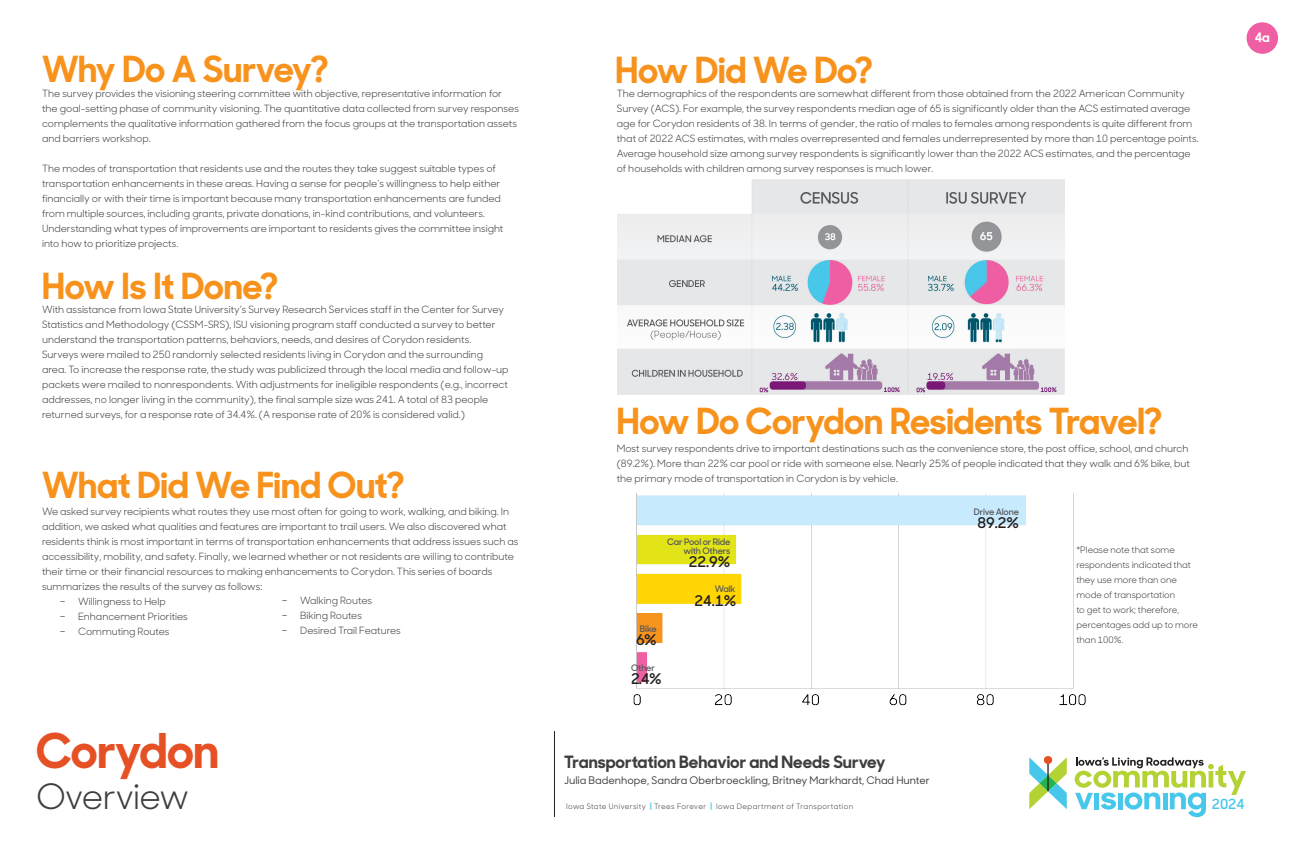
<style>
.page{position:relative;width:1296px;height:864px;background:#fff}
.page>*{position:absolute;margin:0;border:0;box-sizing:border-box;transform-origin:0 0}
.t1{font:700 48px "Sharp Sans No 1";letter-spacing:-.005em;color:#e65025}
.Survey_Big_Heading{font:700 36px "Sharp Sans No 1";letter-spacing:-.015em;color:#f7931d}
.Board_title{font:35px "Sharp Sans No 1";letter-spacing:-.02em;color:#3e3e3f}
.t2{font:700 17px "Sharp Sans No 1";color:#3e3e3f}
.t3{font:600 14.75px "Sharp Sans No 1";color:#231f20}
.t4{font:600 14px "Sharp Sans No 1";color:#47c7ea}
.t5{font:700 13px "Sharp Sans No 1";color:#fff}
.t6{font:500 10.5px "Sharp Sans No 1";color:#3e3e3f}
.Body_Text{font:10px/15px "Sharp Sans No 1";color:#3e3e3f}
.t7{font:10px "Myriad Pro";color:#3e3e3f}
.Body_Text-2{font:9px/15px "Sharp Sans No 1";color:#3e3e3f}
.Survey_Big_Heading-2{font:600 9px/9px "Sharp Sans No 1";letter-spacing:-.02em;color:#57585a;text-align:right}
.t8{font:7.5px "Sharp Sans No 1";letter-spacing:.05em;color:#3e3e3f}
.s1{font-weight:700;color:#47c7ea}
</style>
<div class="page">
<svg style="left:1075px;top:757px;width:171px;height:60px"></svg>
<svg style="left:1029px;top:756px;width:38px;height:53px"></svg>
<div style="left:1247px;top:22px;width:31px;height:32px;background:#f05ea3;border-radius:50%"></div>
<hr style="left:554px;top:731px;width:1px;height:86px;background:#231f20">
<img style="left:617px;top:179px;width:447px;height:215px">
<img style="left:633px;top:493px;width:453px;height:213px">
<div style="left:1076px;top:531px;width:125px;height:118px;background:#fff"></div>
<p class="Survey_Big_Heading" style="left:42px;top:39px;width:288px">Why Do A Survey?</p>
<p class="Survey_Big_Heading" style="left:616px;top:40px;width:259px">How Did We Do?</p>
<p class="Body_Text" style="left:42px;top:85px;width:479px">The survey provides the visioning steering committee with objective, representative information for the goal-setting phase of community visioning. The quantitative data collected from survey responses complements the qualitative information gathered from the focus groups at the transportation assets and barriers workshop.</p>
<p class="Body_Text" style="left:42px;top:160px;width:463px">The modes of transportation that residents use and the routes they take suggest suitable types of transportation enhancements in these areas. Having a sense for people’s willingness to help either financially or with their time is important because many transportation enhancements are funded from multiple sources, including grants, private donations, in-kind contributions, and volunteers.<br>Understanding what types of improvements are important to residents gives the committee insight into how to prioritize projects.</p>
<p class="Body_Text" style="left:617px;top:86px;width:583px">The demographics of the respondents are somewhat different from those obtained from the 2022 American Community Survey (ACS). For example, the survey respondents median age of 65 is significantly older than the ACS estimated average age for Corydon residents of 38. In terms of gender, the ratio of males to females among respondents is quite different from that of 2022 ACS estimates, with males overrepresented and females underrepresented by more than 10 percentage points.<br>Average household size among survey respondents is significantly lower than the 2022 ACS estimates, and the percentage of households with children among survey responses is much lower.</p>
<p class="Survey_Big_Heading" style="left:42px;top:256px;width:238px">How Is It Done?</p>
<p class="Body_Text" style="left:42px;top:302px;width:468px">With assistance from Iowa State University’s Survey Research Services staff in the Center for Survey Statistics and Methodology (CSSM-SRS), ISU visioning program staff conducted a survey to better understand the transportation patterns, behaviors, needs, and desires of Corydon residents.<br>Surveys were mailed to 250 randomly selected residents living in Corydon and the surrounding area. To increase the response rate, the study was publicized through the local media and follow-up packets were mailed to nonrespondents. With adjustments for ineligible respondents (e.g., incorrect addresses, no longer living in the community), the final sample size was 241. A total of 83 people returned surveys, for a response rate of 34.4%. (A response rate of 20% is considered valid.)</p>
<p class="Survey_Big_Heading" style="left:42px;top:455px;width:364px">What Did We Find Out?</p>
<p class="Body_Text" style="left:42px;top:503px;width:478px">We asked survey recipients what routes they use most often for going to work, walking, and biking. In addition, we asked what qualities and features are important to trail users. We also discovered what residents think is most important in terms of transportation enhancements that address issues such as accessibility, mobility, and safety. Finally, we learned whether or not residents are willing to contribute their time or their financial resources to making enhancements to Corydon. This series of boards summarizes the results of the survey as follows:</p>
<p class="t7" style="left:60px;top:595px;width:7px">ū</p>
<p class="Body_Text" style="left:78px;top:593px;width:89px">Willingness to Help</p>
<p class="t7" style="left:60px;top:610px;width:7px">ū</p>
<p class="Body_Text" style="left:78px;top:608px;width:111px">Enhancement Priorities</p>
<p class="t7" style="left:60px;top:625px;width:7px">ū</p>
<p class="Body_Text" style="left:78px;top:623px;width:93px">Commuting Routes</p>
<p class="t7" style="left:282px;top:594px;width:6px">ū</p>
<p class="Body_Text" style="left:300px;top:592px;width:74px">Walking Routes</p>
<p class="t7" style="left:282px;top:609px;width:6px">ū</p>
<p class="Body_Text" style="left:300px;top:607px;width:64px">Biking Routes</p>
<p class="t7" style="left:282px;top:624px;width:6px">ū</p>
<p class="Body_Text" style="left:300px;top:622px;width:102px">Desired Trail Features</p>
<p class="Survey_Big_Heading" style="left:617px;top:391px;width:547px">How Do Corydon Residents Travel?</p>
<p class="Body_Text" style="left:617px;top:440px;width:575px">Most survey respondents drive to important destinations such as the convenience store, the post office, school, and church (89.2%). More than 22% car pool or ride with someone else. Nearly 25% of people indicated that they walk and 6% bike, but the primary mode of transportation in Corydon is by vehicle.</p>
<p class="Survey_Big_Heading-2" style="left:667px;top:537px;width:65px">Car Pool or Ride with Others</p>
<p class="Survey_Big_Heading-2" style="left:715px;top:584px;width:22px">Walk</p>
<p class="t3" style="left:689px;top:550px;width:43px">22.9%</p>
<p class="Survey_Big_Heading-2" style="left:640px;top:624px;width:18px">Bike</p>
<p class="t3" style="left:636px;top:628px;width:22px">6%</p>
<p class="Survey_Big_Heading-2" style="left:631px;top:663px;width:25px">Other</p>
<p class="t3" style="left:631px;top:667px;width:32px">2.4%</p>
<p class="t3" style="left:695px;top:589px;width:43px">24.1%</p>
<p class="Survey_Big_Heading-2" style="left:974px;top:507px;width:47px">Drive Alone</p>
<p class="t3" style="left:977px;top:511px;width:43px">89.2%</p>
<p class="Body_Text-2" style="left:1076px;top:542px;width:123px">*Please note that some respondents indicated that they use more than one mode of transportation<br>to get to work; therefore, percentages add up to more than 100%.</p>
<p class="t5" style="left:1255px;top:27px;width:16px">4a</p>
<h1 class="t1" style="left:36px;top:711px;width:185px">Corydon</h1>
<p class="Board_title" style="left:36px;top:769px;width:155px">Overview</p>
<h3 class="t2" style="left:564px;top:748px;width:323px">Transportation Behavior and Needs Survey</h3>
<p class="t6" style="left:564px;top:773px;width:367px">Julia Badenhope, Sandra Oberbroeckling, Britney Markhardt, Chad Hunter</p>
<p class="t8" style="left:566px;top:800px;width:289px">Iowa State University <span class="s1">|</span> Trees Forever <span class="s1">|</span> Iowa Department of Transportation</p>
<h3 class="t4" style="left:1212px;top:793px;width:34px">2024</h3>
</div>
